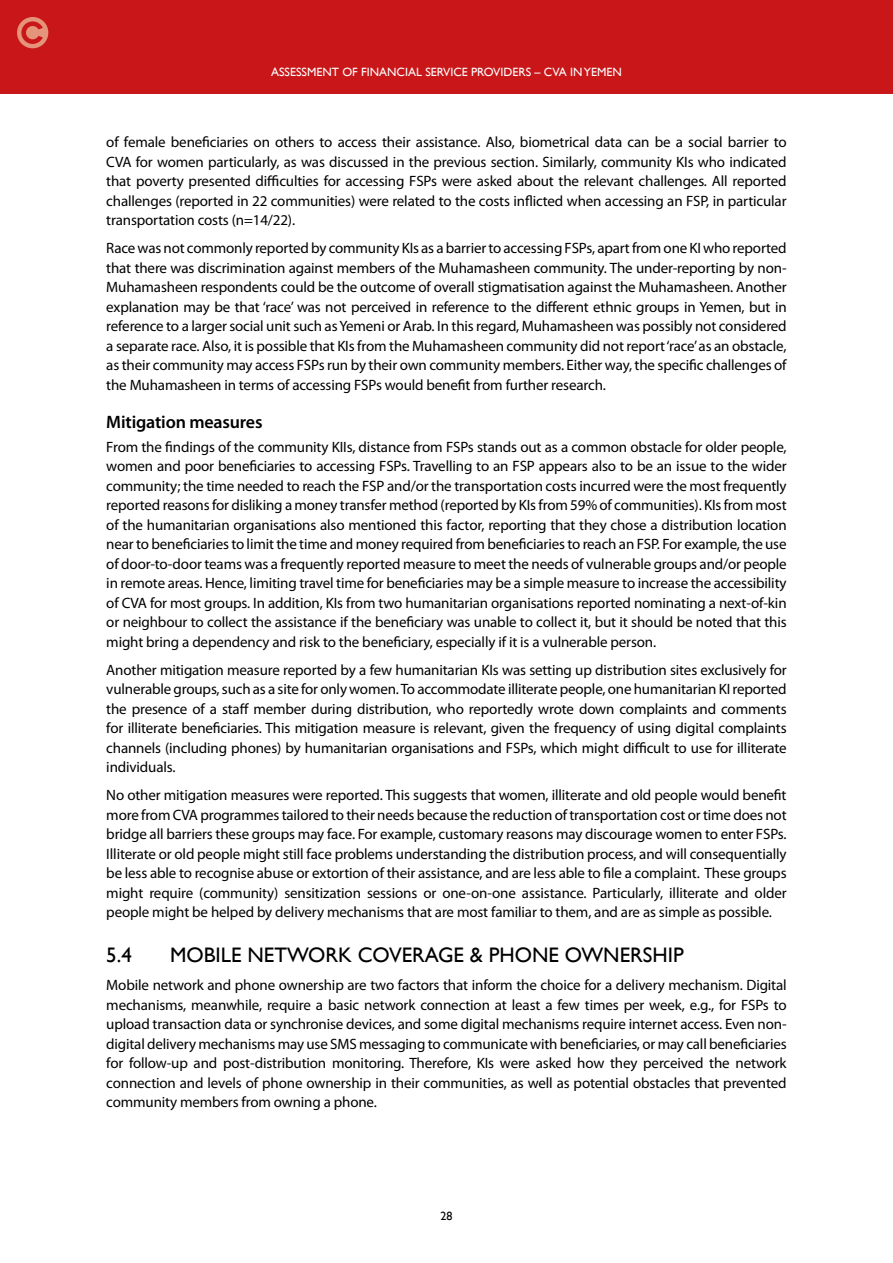
<style>
.page{position:relative;width:893px;height:1263px;background:#fff}
.page>*{position:absolute;margin:0;border:0;box-sizing:border-box;transform-origin:0 0}
.t1{font:21px "Gill Sans";color:#000}
.t2{font:600 18px "Myriad Pro";letter-spacing:-.01em;color:#000}
.t3{font:15px/19.5px "Myriad Pro";letter-spacing:-.01em;color:#000;text-align:justify}
.t4{font:12px "Gill Sans";color:#fff}
.t5{font:12px "Gill Sans";color:#000}
</style>
<div class="page">
<div style="left:0;top:0;width:893px;height:94px;background:#c81619"></div>
<div style="left:17px;top:17px;width:31px;height:31px;background:#e4947a;border-radius:50%"></div>
<svg style="left:21px;top:21px;width:22px;height:23px"></svg>
<p class="t4" style="left:271px;top:65px;width:352px">ASSESSMENT OF FINANCIAL SERVICE PROVIDERS – CVA IN YEMEN</p>
<p class="t3" style="left:106px;top:132px;width:682px">of female beneficiaries on others to access their assistance. Also, biometrical data can be a social barrier to CVA for women particularly, as was discussed in the previous section. Similarly, community KIs who indicated that poverty presented difficulties for accessing FSPs were asked about the relevant challenges. All reported challenges (reported in 22 communities) were related to the costs inflicted when accessing an FSP, in particular transportation costs (n=14/22).</p>
<p class="t3" style="left:106px;top:238px;width:682px">Race was not commonly reported by community KIs as a barrier to accessing FSPs, apart from one KI who reported that there was discrimination against members of the Muhamasheen community. The under-reporting by non-Muhamasheen respondents could be the outcome of overall stigmatisation against the Muhamasheen. Another explanation may be that ‘race’ was not perceived in reference to the different ethnic groups in Yemen, but in reference to a larger social unit such as Yemeni or Arab. In this regard, Muhamasheen was possibly not considered a separate race. Also, it is possible that KIs from the Muhamasheen community did not report ‘race’ as an obstacle, as their community may access FSPs run by their own community members. Either way, the specific challenges of the Muhamasheen in terms of accessing FSPs would benefit from further research.</p>
<p class="t2" style="left:106px;top:410px;width:158px">Mitigation measures</p>
<p class="t3" style="left:106px;top:437px;width:682px">From the findings of the community KIIs, distance from FSPs stands out as a common obstacle for older people, women and poor beneficiaries to accessing FSPs. Travelling to an FSP appears also to be an issue to the wider community; the time needed to reach the FSP and/or the transportation costs incurred were the most frequently reported reasons for disliking a money transfer method (reported by KIs from 59% of communities). KIs from most of the humanitarian organisations also mentioned this factor, reporting that they chose a distribution location near to beneficiaries to limit the time and money required from beneficiaries to reach an FSP. For example, the use of door-to-door teams was a frequently reported measure to meet the needs of vulnerable groups and/or people in remote areas. Hence, limiting travel time for beneficiaries may be a simple measure to increase the accessibility of CVA for most groups. In addition, KIs from two humanitarian organisations reported nominating a next-of-kin or neighbour to collect the assistance if the beneficiary was unable to collect it, but it should be noted that this might bring a dependency and risk to the beneficiary, especially if it is a vulnerable person.</p>
<p class="t3" style="left:106px;top:660px;width:682px">Another mitigation measure reported by a few humanitarian KIs was setting up distribution sites exclusively for vulnerable groups, such as a site for only women. To accommodate illiterate people, one humanitarian KI reported the presence of a staff member during distribution, who reportedly wrote down complaints and comments for illiterate beneficiaries. This mitigation measure is relevant, given the frequency of using digital complaints channels (including phones) by humanitarian organisations and FSPs, which might difficult to use for illiterate individuals.</p>
<p class="t3" style="left:106px;top:785px;width:682px">No other mitigation measures were reported. This suggests that women, illiterate and old people would benefit more from CVA programmes tailored to their needs because the reduction of transportation cost or time does not bridge all barriers these groups may face. For example, customary reasons may discourage women to enter FSPs.<br>Illiterate or old people might still face problems understanding the distribution process, and will consequentially be less able to recognise abuse or extortion of their assistance, and are less able to file a complaint. These groups might require (community) sensitization sessions or one-on-one assistance. Particularly, illiterate and older people might be helped by delivery mechanisms that are most familiar to them, and are as simple as possible.</p>
<h1 class="t1" style="left:106px;top:943px;width:27px">5.4</h1>
<h1 class="t1" style="left:170px;top:943px;width:515px">MOBILE NETWORK COVERAGE &amp; PHONE OWNERSHIP</h1>
<p class="t3" style="left:106px;top:975px;width:682px">Mobile network and phone ownership are two factors that inform the choice for a delivery mechanism. Digital mechanisms, meanwhile, require a basic network connection at least a few times per week, e.g., for FSPs to upload transaction data or synchronise devices, and some digital mechanisms require internet access. Even non&shy;digital delivery mechanisms may use SMS messaging to communicate with beneficiaries, or may call beneficiaries for follow-up and post-distribution monitoring. Therefore, KIs were asked how they perceived the network connection and levels of phone ownership in their communities, as well as potential obstacles that prevented community members from owning a phone.</p>
<p class="t5" style="left:440px;top:1209px;width:13px">28</p>
</div>
